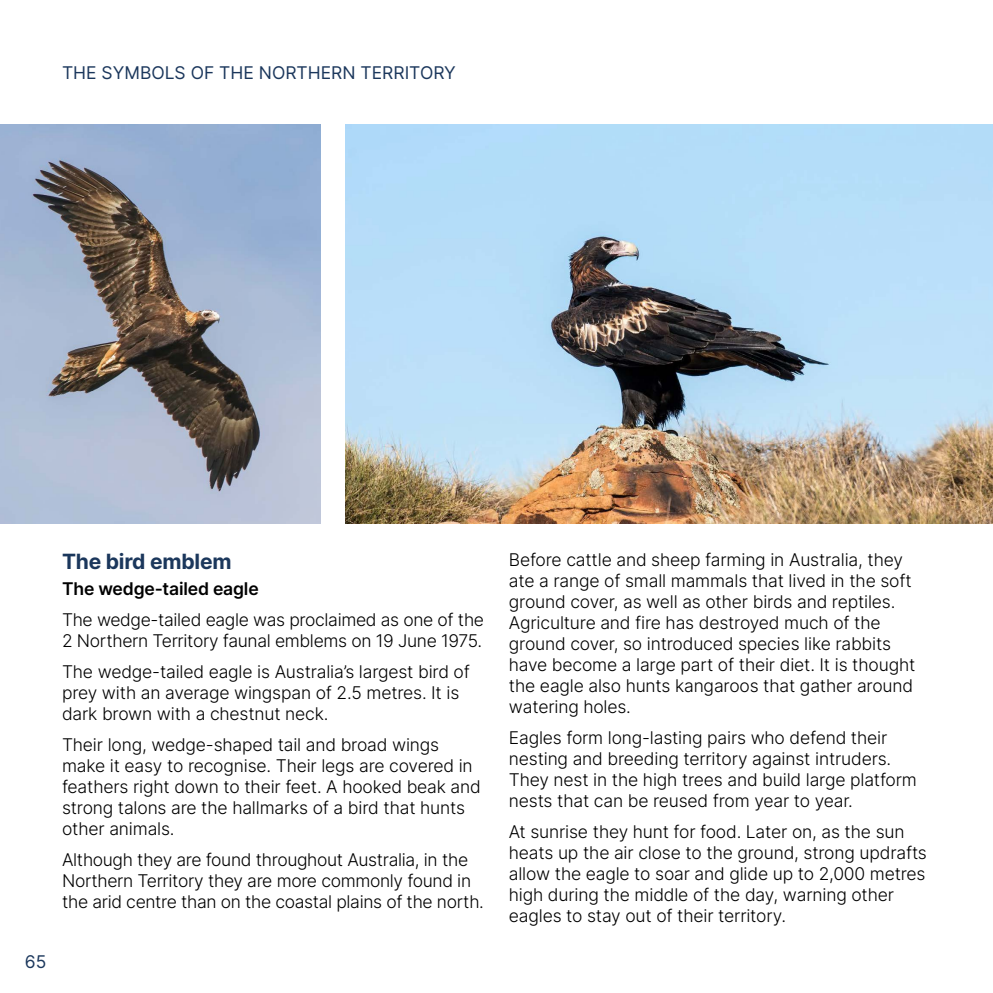
<style>
.page{position:relative;width:993px;height:993px;background:#fff}
.page>*{position:absolute;margin:0;border:0;box-sizing:border-box;transform-origin:0 0}
.Heading_4{font:700 21px "Inter";letter-spacing:-.01em;color:#1b375c}
.Body{font:300 17.5px/21px "Inter";letter-spacing:-.01em;color:#000}
.t1{font:17.5px "Inter";color:#1b375c}
.t2{font:600 17.5px "Inter";letter-spacing:-.01em;color:#000}
</style>
<div class="page">
<img style="left:0;top:124px;width:320px;height:399px">
<img style="left:345px;top:124px;width:647px;height:399px">
<p class="t1" style="left:62px;top:60px;width:395px">THE SYMBOLS OF THE NORTHERN TERRITORY</p>
<h4 class="Heading_4" style="left:62px;top:546px;width:171px">The bird emblem</h4>
<h5 class="t2" style="left:62px;top:575px;width:198px">The wedge-tailed eagle</h5>
<p class="Body" style="left:62px;top:608px;width:423px">The wedge-tailed eagle was proclaimed as one of the<br>2 Northern Territory faunal emblems on 19 June 1975.</p>
<p class="Body" style="left:62px;top:660px;width:409px">The wedge-tailed eagle is Australia’s largest bird of prey with an average wingspan of 2.5 metres. It is dark brown with a chestnut neck.</p>
<p class="Body" style="left:62px;top:733px;width:420px">Their long, wedge-shaped tail and broad wings make it easy to recognise. Their legs are covered in feathers right down to their feet. A hooked beak and strong talons are the hallmarks of a bird that hunts other animals.</p>
<p class="Body" style="left:62px;top:848px;width:423px">Although they are found throughout Australia, in the<br>Northern Territory they are more commonly found in the arid centre than on the coastal plains of the north.</p>
<p class="t1" style="left:25px;top:948px;width:23px">65</p>
<p class="Body" style="left:508px;top:548px;width:408px">Before cattle and sheep farming in Australia, they ate a range of small mammals that lived in the soft ground cover, as well as other birds and reptiles.<br>Agriculture and fire has destroyed much of the ground cover, so introduced species like rabbits have become a large part of their diet. It is thought the eagle also hunts kangaroos that gather around watering holes.</p>
<p class="Body" style="left:508px;top:726px;width:409px">Eagles form long-lasting pairs who defend their nesting and breeding territory against intruders.<br>They nest in the high trees and build large platform nests that can be reused from year to year.</p>
<p class="Body" style="left:508px;top:820px;width:419px">At sunrise they hunt for food. Later on, as the sun heats up the air close to the ground, strong updrafts allow the eagle to soar and glide up to 2,000 metres high during the middle of the day, warning other eagles to stay out of their territory.</p>
</div>
